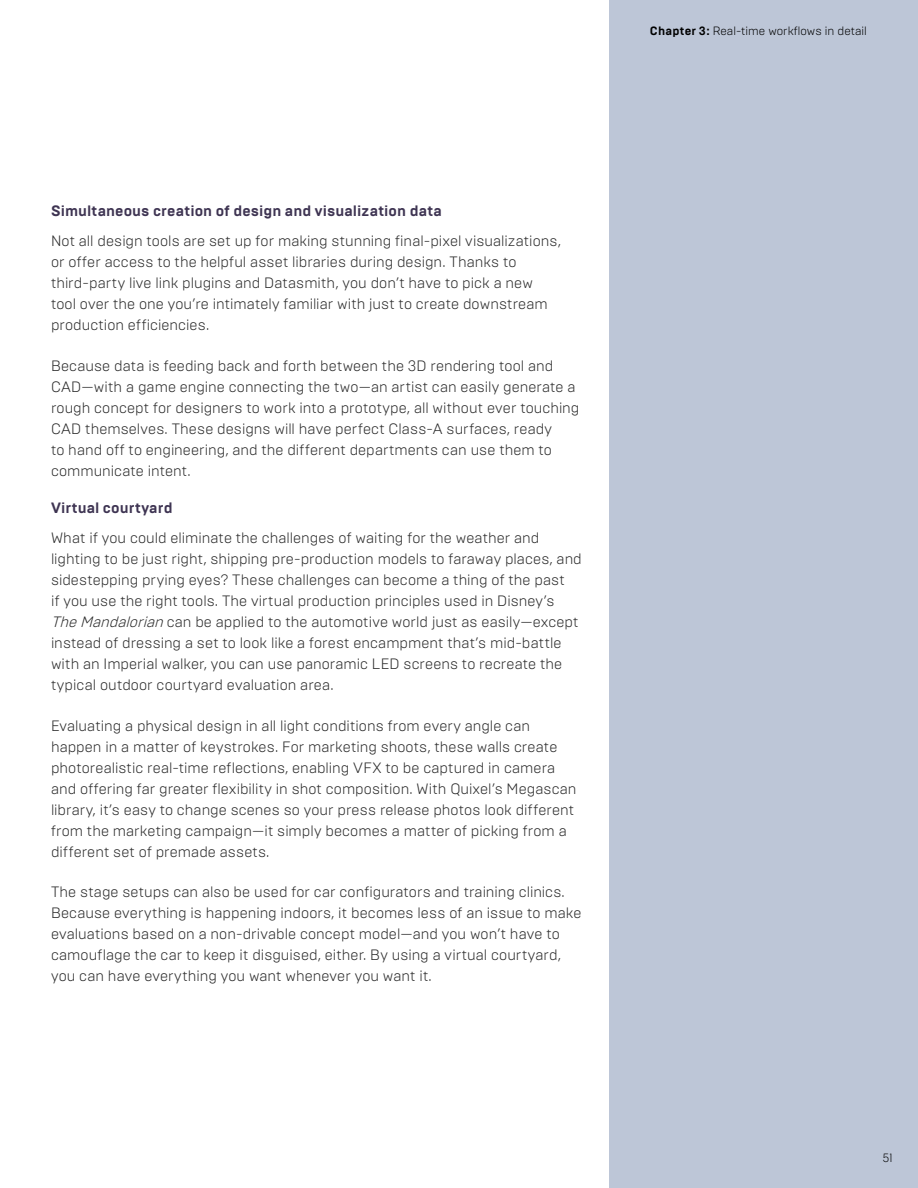
<style>
.page{position:relative;width:918px;height:1188px;background:#fff}
.page>*{position:absolute;margin:0;border:0;box-sizing:border-box;transform-origin:0 0}
.t1{font:300 15px/21px "Brutal Type";letter-spacing:.005em;color:#292929}
.t2{font:700 15px "Brutal Type";letter-spacing:.005em;color:#3e3452}
.t3{font:300 12px "Brutal Type";color:#000}
.s1{font-style:italic}
.s2{font-weight:700}
</style>
<div class="page">
<div style="left:609px;top:0;width:309px;height:1188px;background:#bdc6d7"></div>
<p class="t2" style="left:51px;top:202px;width:393px">Simultaneous creation of design and visualization data</p>
<p class="t1" style="left:51px;top:230px;width:511px">Not all design tools are set up for making stunning final-pixel visualizations, or offer access to the helpful asset libraries during design. Thanks to third-party live link plugins and Datasmith, you don’t have to pick a new tool over the one you’re intimately familiar with just to create downstream production efficiencies.</p>
<p class="t1" style="left:51px;top:355px;width:530px">Because data is feeding back and forth between the 3D rendering tool and CAD—with a game engine connecting the two—an artist can easily generate a rough concept for designers to work into a prototype, all without ever touching CAD themselves. These designs will have perfect Class-A surfaces, ready<br>to hand off to engineering, and the different departments can use them to communicate intent.</p>
<p class="t2" style="left:51px;top:499px;width:123px">Virtual courtyard</p>
<p class="t1" style="left:51px;top:527px;width:532px">What if you could eliminate the challenges of waiting for the weather and lighting to be just right, shipping pre-production models to faraway places, and sidestepping prying eyes? These challenges can become a thing of the past<br>if you use the right tools. The virtual production principles used in Disney’s <span class="s1">TheMandalorian</span>can be applied to the automotive world just as easily—except instead of dressing a set to look like a forest encampment that’s mid-battle with an Imperial walker, you can use panoramic LED screens to recreate the typical outdoor courtyard evaluation area.</p>
<p class="t1" style="left:51px;top:715px;width:527px">Evaluating a physical design in all light conditions from every angle can happen in a matter of keystrokes. For marketing shoots, these walls create photorealistic real-time reflections, enabling VFX to be captured in camera and offering far greater flexibility in shot composition. With Quixel’s Megascan library, it’s easy to change scenes so your press release photos look different from the marketing campaign—it simply becomes a matter of picking from a different set of premade assets.</p>
<p class="t1" style="left:51px;top:881px;width:532px">The stage setups can also be used for car configurators and training clinics.<br>Because everything is happening indoors, it becomes less of an issue to make evaluations based on a non-drivable concept model—and you won’t have to camouflage the car to keep it disguised, either. By using a virtual courtyard, you can have everything you want whenever you want it.</p>
<p class="t3" style="left:650px;top:24px;width:219px"><span class="s2">Chapter 3:</span> Real-time workflows in detail</p>
<p class="t3" style="left:882px;top:1151px;width:12px">51</p>
</div>
